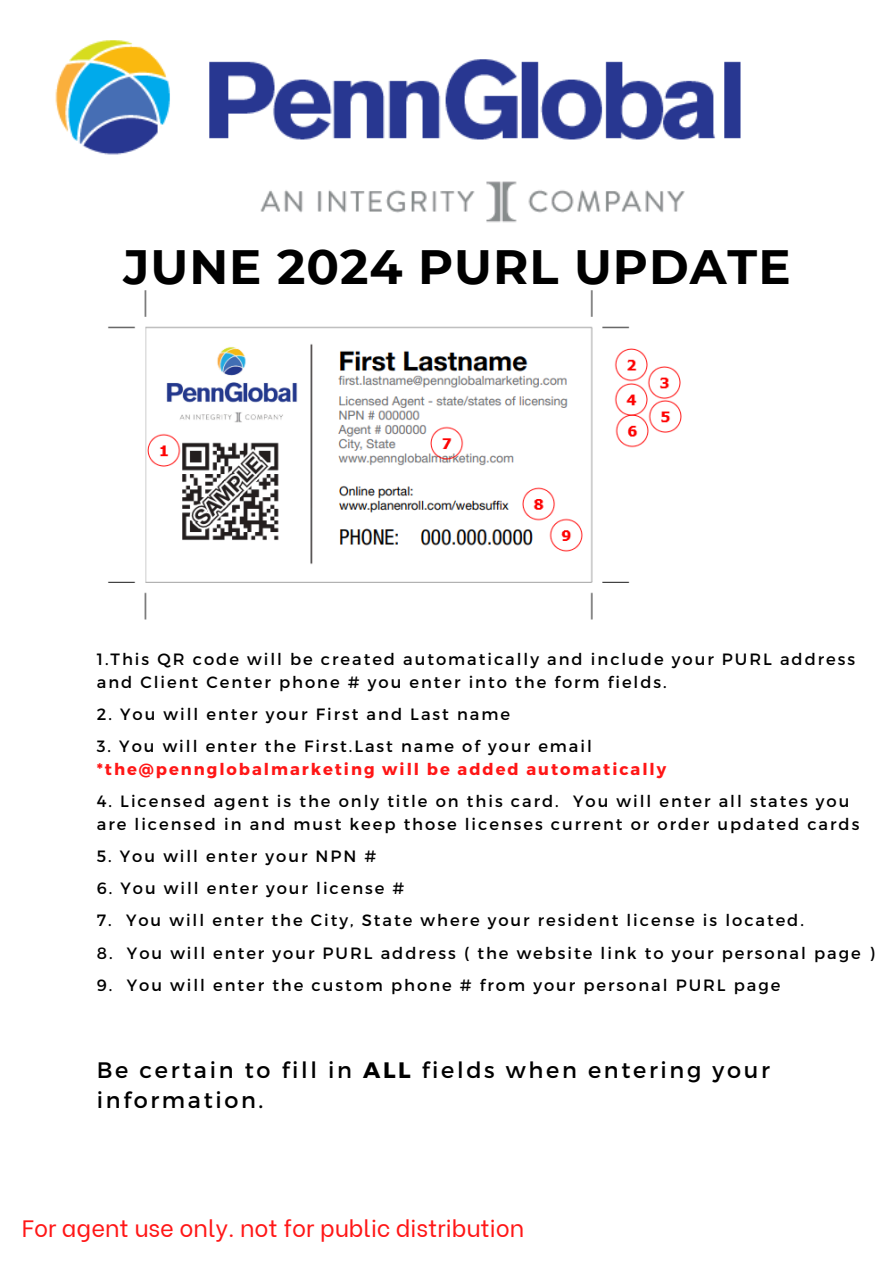
<style>
.page{position:relative;width:894px;height:1264px;background:#fff}
.page>*{position:absolute;margin:0;border:0;box-sizing:border-box;transform-origin:0 0}
.t1{font:700 48.15px "Montserrat";letter-spacing:.02em;color:#000}
.t2{font:23.7px "Be Vietnam";color:#ff1616}
.t3{font:22.35px/30.3px "Montserrat";letter-spacing:.12em;color:#000}
.t4{font:16.35px/22.5px "Montserrat";letter-spacing:.12em;color:#000}
.t5{font:700 16.35px/22.5px "Montserrat";letter-spacing:.12em;color:#ff1616}
.s1{font-weight:400;color:#000}
.s2{font-weight:700}
</style>
<div class="page">
<img style="left:55px;top:40px;width:686px;height:183px">
<img style="left:108px;top:290px;width:574px;height:330px">
<p class="t1" style="left:123px;top:237px;width:668px">JUNE 2024 PURL UPDATE</p>
<p class="t4" style="left:97px;top:647px;width:759px">1.This QR code will be created automatically and include your PURL address and Client Center phone # you enter into the form fields.</p>
<p class="t4" style="left:97px;top:702px;width:414px">2. You will enter your First and Last name</p>
<p class="t5" style="left:97px;top:734px;width:571px"><span class="s1">3. You will enter the First.Last name of your email </span>*the@pennglobalmarketing will be added automatically</p>
<p class="t4" style="left:97px;top:789px;width:763px">4. Licensed agent is the only title on this card. You will enter all states you are licensed in and must keep those licenses current or order updated cards</p>
<p class="t4" style="left:97px;top:844px;width:281px">5. You will enter your NPN #</p>
<p class="t4" style="left:97px;top:876px;width:309px">6. You will enter your license #</p>
<p class="t4" style="left:97px;top:908px;width:708px">7. You will enter the City, State where your resident license is located.</p>
<h2 class="t4" style="left:97px;top:940px;width:779px">8. You will enter your PURL address ( the website link to your personal page )</h2>
<h2 class="t4" style="left:97px;top:973px;width:685px">9. You will enter the custom phone # from your personal PURL page</h2>
<p class="t3" style="left:97px;top:1053px;width:674px">Be certain to fill in <span class="s2">ALL</span> fields when entering your information.</p>
<p class="t2" style="left:22px;top:1208px;width:504px">For agent use only. not for public distribution</p>
</div>
